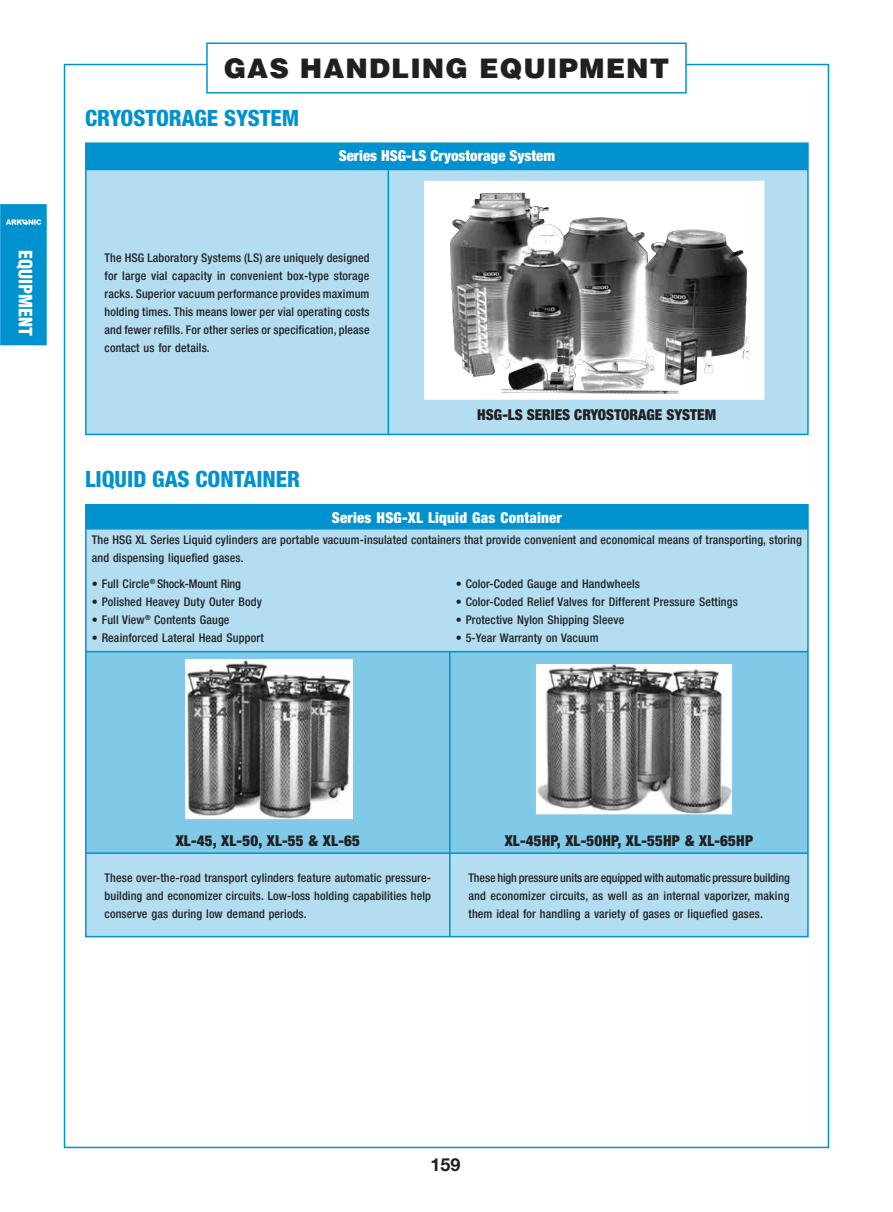
<style>
.page{position:relative;width:893px;height:1212px;background:#fff}
.page>*{position:absolute;margin:0;border:0;box-sizing:border-box;transform-origin:0 0}
.t1{font:900 27px "Helvetica";letter-spacing:.04em;color:#231f20}
.t2{font:800 condensed 22.5px "Helvetica Neue";color:#0092cf}
.t3{font:900 condensed 18px "Helvetica";color:#fff}
.t4{font:700 18px "Helvetica Neue";color:#231f20}
.t5{font:900 condensed 15px "Helvetica Neue";letter-spacing:.015em;color:#231f20}
.t6{font:900 condensed 15px "Helvetica Neue";letter-spacing:.015em;color:#fff}
.t7{font:500 condensed 12px/18px "Helvetica Neue";letter-spacing:.01em;color:#231f20;text-align:justify}
.t8{font:500 condensed 12px "Helvetica Neue";letter-spacing:-.01em;color:#231f20}
</style>
<div class="page">
<div style="left:0;top:204px;width:47px;height:141px;background:#0092cf"></div>
<div style="left:206px;top:43px;width:481px;height:51px;border:2px solid #0092cf"></div>
<svg style="left:85px;top:503px;width:724px;height:435px;background:#91cfea"></svg>
<svg style="left:85px;top:142px;width:724px;height:294px;background:#96d1eb"></svg>
<svg style="left:424px;top:181px;width:340px;height:219px"></svg>
<img style="left:450px;top:193px;width:206px;height:164px">
<svg style="left:520px;top:363px;width:37px;height:27px"></svg>
<svg style="left:573px;top:350px;width:74px;height:40px"></svg>
<img style="left:185px;top:659px;width:168px;height:160px">
<img style="left:536px;top:664px;width:196px;height:150px">
<svg style="left:6px;top:219px;width:35px;height:6px"></svg>
<h3 class="t3" style="left:37px;top:250px;width:88px;rotate:90deg">MP I UQE TNE</h3>
<h1 class="t1" style="left:224px;top:51px;width:447px">GAS HANDLING EQUIPMENT</h1>
<h2 class="t2" style="left:85px;top:104px;width:216px">CRYOSTORAGE SYSTEM</h2>
<p class="t6" style="left:339px;top:147px;width:218px">Series HSG-LS Cryostorage System</p>
<p class="t7" style="left:105px;top:248px;width:267px">The HSG Laboratory Systems (LS) are uniquely designed for large vial capacity in convenient box-type storage racks. Superior vacuum performance provides maximum holding times. This means lower per vial operating costs and fewer refills. For other series or specification, please contact us for details.</p>
<h2 class="t2" style="left:85px;top:465px;width:217px">LIQUID GAS CONTAINER</h2>
<p class="t5" style="left:477px;top:406px;width:240px">HSG-LS SERIES CRYOSTORAGE SYSTEM</p>
<p class="t6" style="left:332px;top:508px;width:231px">Series HSG-XL Liquid Gas Container</p>
<p class="t7" style="left:92px;top:531px;width:712px">The HSG XL Series Liquid cylinders are portable vacuum-insulated containers that provide convenient and economical means of transporting, storing and dispensing liquefied gases.</p>
<p class="t8" style="left:92px;top:576px;width:151px">• Full Circle<sup>®</sup> Shock-Mount Ring</p>
<p class="t7" style="left:92px;top:592px;width:172px">• Polished Heavey Duty Outer Body</p>
<p class="t7" style="left:92px;top:610px;width:139px">• Full View<sup>®</sup> Contents Gauge</p>
<p class="t7" style="left:92px;top:628px;width:173px">• Reainforced Lateral Head Support</p>
<p class="t7" style="left:456px;top:574px;width:186px">• Color-Coded Gauge and Handwheels</p>
<p class="t7" style="left:456px;top:592px;width:284px">• Color-Coded Relief Valves for Different Pressure Settings</p>
<p class="t7" style="left:456px;top:610px;width:170px">• Protective Nylon Shipping Sleeve</p>
<p class="t7" style="left:456px;top:628px;width:144px">• 5-Year Warranty on Vacuum</p>
<p class="t5" style="left:176px;top:831px;width:186px">XL-45, XL-50, XL-55 &amp; XL-65</p>
<p class="t5" style="left:505px;top:831px;width:250px">XL-45HP, XL-50HP, XL-55HP &amp; XL-65HP</p>
<p class="t7" style="left:105px;top:868px;width:328px">These over-the-road transport cylinders feature automatic pressure&shy;building and economizer circuits. Low-loss holding capabilities help conserve gas during low demand periods.</p>
<p class="t7" style="left:469px;top:868px;width:323px">These high pressure units are equipped with automatic pressure building and economizer circuits, as well as an internal vaporizer, making them ideal for handling a variety of gases or liquefied gases.</p>
<h3 class="t4" style="left:430px;top:1153px;width:32px">159</h3>
</div>
